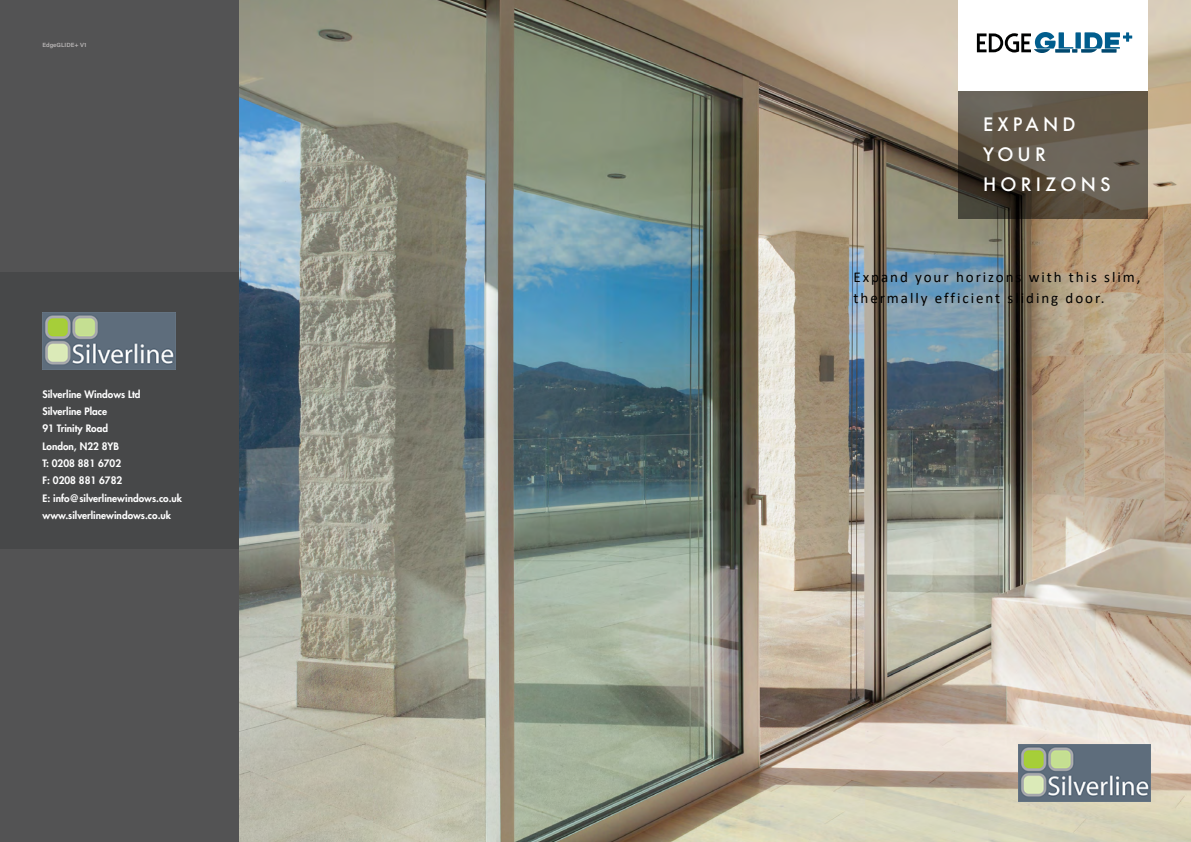
<style>
.page{position:relative;width:1191px;height:842px;background:#fff}
.page>*{position:absolute;margin:0;border:0;box-sizing:border-box;transform-origin:0 0}
.t1{font:500 18px/30px "Futura";letter-spacing:.23em;color:#fff}
.t2{font:15px/21px "Calibri";letter-spacing:.13em;color:#000}
.t3{font:800 10px/17.3px "Futura LT";color:#fff}
.t4{font:6px "Acumin Variable Concept";color:#bbb8b8}
</style>
<div class="page">
<img style="left:238px;top:0;width:953px;height:842px">
<div style="left:0;top:0;width:238px;height:842px;background:#535354"></div>
<div style="left:0;top:273px;width:238px;height:276px;background:#474849"></div>
<div style="left:958px;top:0;width:189px;height:91px;background:#fff"></div>
<svg style="left:958px;top:91px;width:189px;height:127px;background:#5b5345"></svg>
<svg style="left:977px;top:32px;width:155px;height:21px"></svg>
<img style="left:1018px;top:744px;width:132px;height:58px">
<img style="left:43px;top:312px;width:132px;height:57px">
<p class="t4" style="left:43px;top:41px;width:45px">EdgeGLIDE+ V1</p>
<p class="t3" style="left:43px;top:385px;width:141px">Silverline Windows Ltd<br>Silverline Place<br>91 Trinity Road<br>London, N22 8YB<br>T: 0208 881 6702<br>F: 0208 881 6782<br>E: info@silverlinewindows.co.uk www.silverlinewindows.co.uk</p>
<h1 class="t1" style="left:983px;top:109px;width:129px">EXPAND<br>YOUR<br>HORIZONS</h1>
<h2 class="t2" style="left:853px;top:266px;width:288px">Expand your horizons with this slim, thermally efficient sliding door.</h2>
</div>
